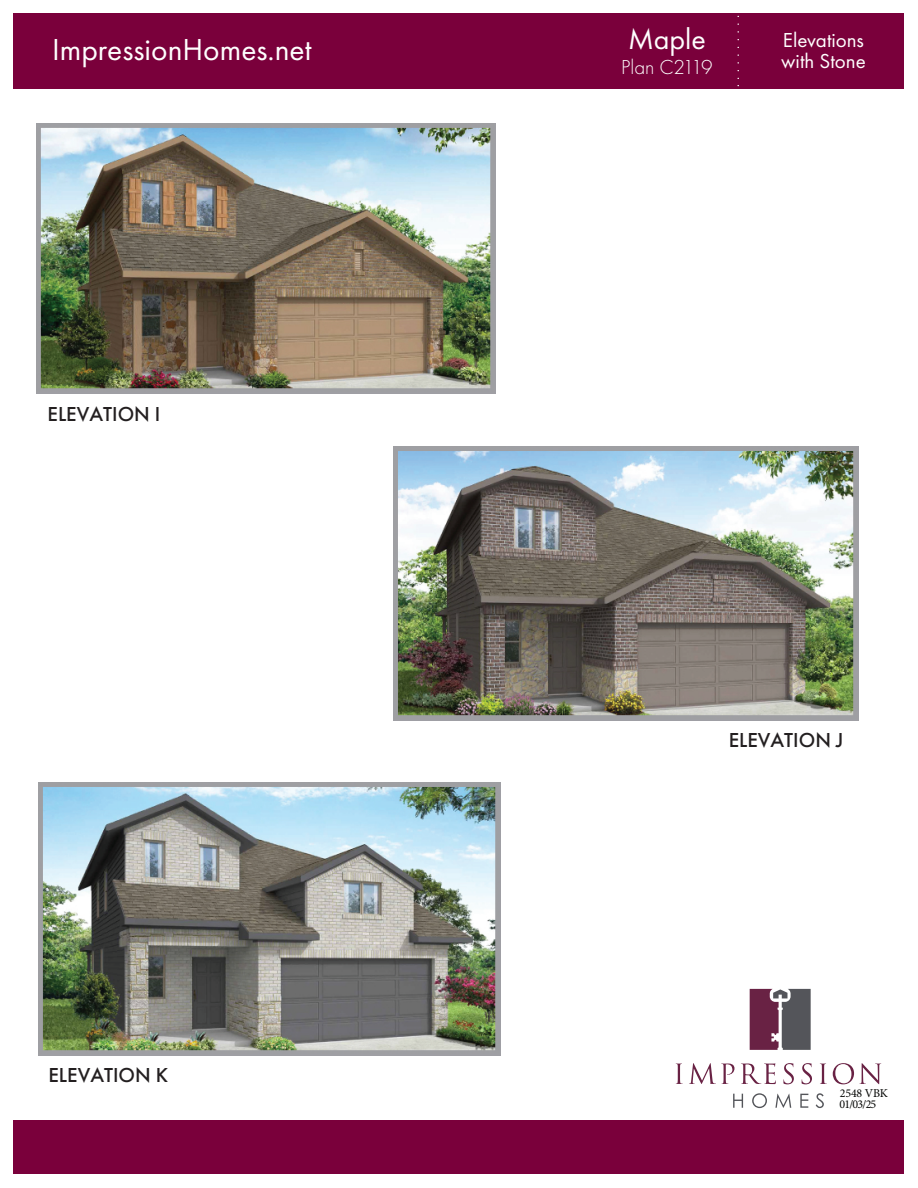
<style>
.page{position:relative;width:918px;height:1188px;background:#fff}
.page>*{position:absolute;margin:0;border:0;box-sizing:border-box;transform-origin:0 0}
.t1{font:31.5px "Futura PT";color:#fff}
.t2{font:30px "Futura PT";letter-spacing:-.005em;color:#fff}
.t3{font:500 21px "Futura PT";color:#231f20}
.t4{font:21px/21px "Futura PT";color:#fff}
.t5{font:300 21px "Futura PT";letter-spacing:-.015em;color:#fff}
.t6{font:12px/10.6px "Minion Pro";letter-spacing:-.015em;color:#040503}
</style>
<div class="page">
<div style="left:14px;top:1120px;width:890px;height:54px;background:#7a003b"></div>
<div style="left:14px;top:14px;width:890px;height:75px;background:#7a003b"></div>
<svg style="left:733px;top:1094px;width:10px;height:14px"></svg>
<svg style="left:752px;top:1093px;width:15px;height:15px"></svg>
<svg style="left:775px;top:1094px;width:16px;height:14px"></svg>
<svg style="left:800px;top:1094px;width:8px;height:14px"></svg>
<svg style="left:816px;top:1093px;width:8px;height:15px"></svg>
<svg style="left:676px;top:1064px;width:7px;height:20px"></svg>
<svg style="left:689px;top:1063px;width:45px;height:21px"></svg>
<svg style="left:741px;top:1063px;width:35px;height:21px"></svg>
<svg style="left:783px;top:1063px;width:11px;height:21px"></svg>
<svg style="left:802px;top:1063px;width:10px;height:21px"></svg>
<svg style="left:820px;top:1064px;width:7px;height:20px"></svg>
<svg style="left:833px;top:1063px;width:48px;height:21px"></svg>
<svg style="left:750px;top:989px;width:61px;height:61px;background:#6e5161"></svg>
<img style="left:37px;top:123px;width:459px;height:271px">
<img style="left:393px;top:446px;width:466px;height:275px">
<img style="left:38px;top:783px;width:463px;height:272px">
<h2 class="t2" style="left:628px;top:21px;width:79px">Maple</h2>
<p class="t5" style="left:621px;top:55px;width:93px">Plan C2119</p>
<h1 class="t1" style="left:52px;top:31px;width:261px">ImpressionHomes.net</h1>
<p class="t4" style="left:781px;top:29px;width:86px">Elevations with Stone</p>
<p class="t3" style="left:48px;top:402px;width:114px">ELEVATION I</p>
<p class="t3" style="left:48px;top:1063px;width:121px">ELEVATION K</p>
<p class="t3" style="left:729px;top:727px;width:116px">ELEVATION J</p>
<p class="t6" style="left:839px;top:1088px;width:50px">2548 VBK<br>01/03/25</p>
</div>
